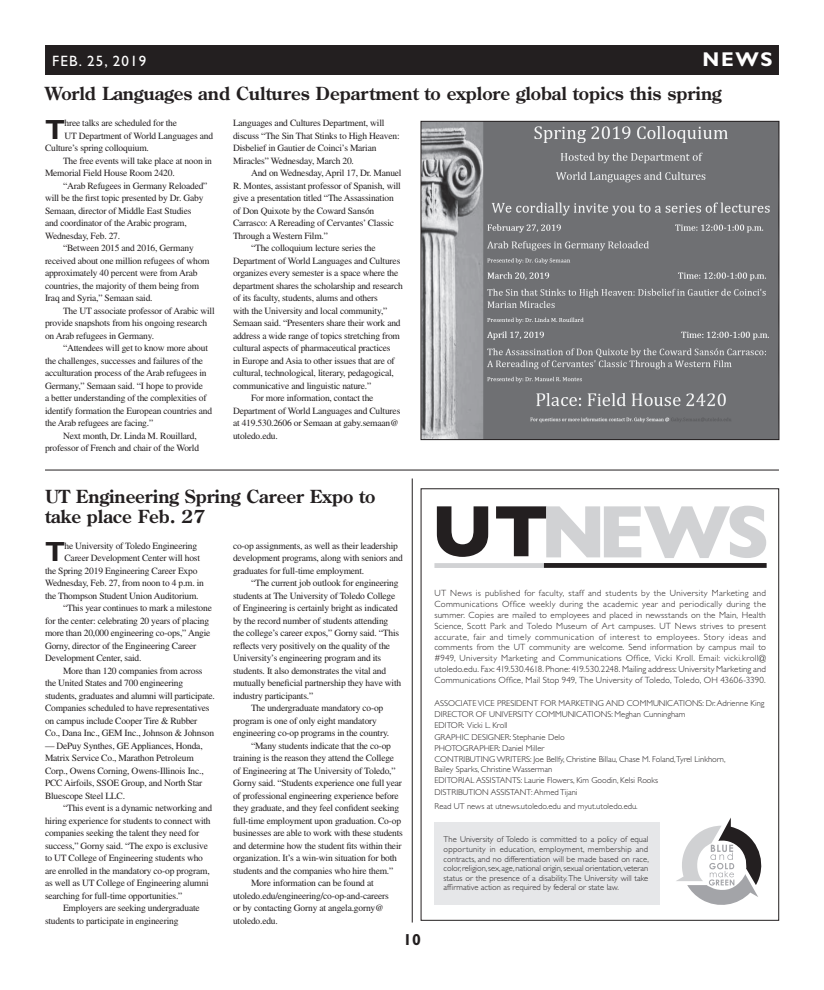
<style>
.page{position:relative;width:824px;height:990px;background:#fff}
.page>*{position:absolute;margin:0;border:0;box-sizing:border-box;transform-origin:0 0}
.Drop_Cap_2_Paragraph{font:700 27.8px "Gill Sans Std";color:#231f20}
.t1{font:700 20px "Gill Sans Std";color:#fff}
.Heading_18pt{font:700 18px/20px "Century Old Style Std";color:#231f20}
.t2{font:700 16px "Gill Sans Std";color:#231f20}
.t3{font:15px "Gill Sans Std";letter-spacing:.08em;color:#fff}
.Body_Text{font:9.5px/12.5px "Times";letter-spacing:-.02em;color:#231f20}
.Drop_Cap_2_Paragraph-2{font:9.5px "Times";letter-spacing:-.02em;color:#231f20}
.t4{font:300 9px/10.8px "Gill Sans Std";letter-spacing:.015em;color:#231f20;text-align:justify}
.t5{font:300 8.5px/9.6px "Gill Sans Std";color:#231f20;text-align:justify}
</style>
<div class="page">
<div style="left:45px;top:45px;width:734px;height:30px;background:#231f20"></div>
<svg style="left:420px;top:488px;width:359px;height:433px"></svg>
<div style="left:434px;top:822px;width:225px;height:83px;background:#e6e7e9"></div>
<svg style="left:675px;top:818px;width:86px;height:87px"></svg>
<div style="left:434px;top:563px;width:110px;height:5px;background:#d1d2d4"></div>
<div style="left:544px;top:563px;width:222px;height:5px;background:#231f20"></div>
<svg style="left:437px;top:506px;width:329px;height:52px"></svg>
<img style="left:423px;top:123px;width:354px;height:315px">
<div style="left:421px;top:121px;width:358px;height:319px;border:1px solid #231f20"></div>
<hr style="left:45px;top:470px;width:734px;height:1px;background:#231f20">
<hr style="left:412px;top:478px;width:1px;height:445px;background:#231f20">
<p class="t3" style="left:52px;top:52px;width:96px">FEB. 25, 2019</p>
<p class="t1" style="left:702px;top:47px;width:71px">NEWS</p>
<p class="Heading_18pt" style="left:45px;top:84px;width:678px">World Languages and Cultures Department to explore global topics this spring</p>
<p class="Drop_Cap_2_Paragraph" style="left:45px;top:113px;width:22px">T</p>
<p class="Drop_Cap_2_Paragraph-2" style="left:64px;top:118px;width:114px">hree talks are scheduled for the</p>
<p class="Body_Text" style="left:233px;top:117px;width:168px">Languages and Cultures Department, will discuss “The Sin That Stinks to High Heaven:<br>Disbelief in Gautier de Coinci’s Marian Miracles” Wednesday, March 20.</p>
<p class="Body_Text" style="left:233px;top:167px;width:170px;text-indent:18px">And on Wednesday, April 17, Dr. Manuel R. Montes, assistant professor of Spanish, will give a presentation titled “The Assassination of Don Quixote by the Coward Sansón Carrasco: A Rereading of Cervantes’ Classic Through a Western Film.”</p>
<p class="Body_Text" style="left:233px;top:242px;width:171px;text-indent:18px">“The colloquium lecture series the Department of World Languages and Cultures organizes every semester is a space where the department shares the scholarship and research of its faculty, students, alums and others<br>with the University and local community,” Semaan said. “Presenters share their work and address a wide range of topics stretching from cultural aspects of pharmaceutical practices<br>in Europe and Asia to other issues that are of cultural, technological, literary, pedagogical, communicative and linguistic nature.”</p>
<p class="Body_Text" style="left:233px;top:392px;width:169px;text-indent:18px">For more information, contact the Department of World Languages and Cultures at 419.530.2606 or Semaan at gaby.semaan@ utoledo.edu.</p>
<p class="Drop_Cap_2_Paragraph-2" style="left:64px;top:130px;width:150px">UT Department of World Languages and</p>
<p class="Drop_Cap_2_Paragraph-2" style="left:45px;top:143px;width:105px">Culture’s spring colloquium.</p>
<p class="Body_Text" style="left:45px;top:155px;width:168px;text-indent:18px">The free events will take place at noon in<br>Memorial Field House Room 2420.</p>
<p class="Body_Text" style="left:45px;top:180px;width:164px;text-indent:18px">“Arab Refugees in Germany Reloaded” will be the first topic presented by Dr. Gaby Semaan, director of Middle East Studies<br>and coordinator of the Arabic program, Wednesday, Feb. 27.</p>
<p class="Body_Text" style="left:45px;top:242px;width:166px;text-indent:18px">“Between 2015 and 2016, Germany received about one million refugees of whom approximately 40 percent were from Arab countries, the majority of them being from Iraq and Syria,” Semaan said.</p>
<p class="Body_Text" style="left:45px;top:305px;width:171px;text-indent:18px">The UT associate professor of Arabic will provide snapshots from his ongoing research on Arab refugees in Germany.</p>
<p class="Body_Text" style="left:45px;top:342px;width:169px;text-indent:18px">“Attendees will get to know more about the challenges, successes and failures of the acculturation process of the Arab refugees in Germany,” Semaan said. “I hope to provide<br>a better understanding of the complexities of identify formation the European countries and the Arab refugees are facing.”</p>
<p class="Body_Text" style="left:45px;top:430px;width:156px;text-align:right">Next month, Dr. Linda M. Rouillard, professor of French and chair of the World</p>
<p class="Heading_18pt" style="left:45px;top:486px;width:332px">UT Engineering Spring Career Expo to take place Feb. 27</p>
<p class="Drop_Cap_2_Paragraph" style="left:45px;top:535px;width:22px">T</p>
<p class="Drop_Cap_2_Paragraph-2" style="left:64px;top:540px;width:134px">he University of Toledo Engineering</p>
<p class="Body_Text" style="left:233px;top:539px;width:171px">co-op assignments, as well as their leadership development programs, along with seniors and graduates for full-time employment.</p>
<p class="Body_Text" style="left:233px;top:577px;width:170px;text-indent:18px">“The current job outlook for engineering students at The University of Toledo College of Engineering is certainly bright as indicated by the record number of students attending the college’s career expos,” Gorny said. “This reflects very positively on the quality of the University’s engineering program and its students. It also demonstrates the vital and mutually beneficial partnership they have with industry participants.”</p>
<p class="Body_Text" style="left:233px;top:702px;width:158px;text-indent:18px">The undergraduate mandatory co-op program is one of only eight mandatory engineering co-op programs in the country.</p>
<p class="Body_Text" style="left:233px;top:739px;width:171px;text-indent:18px">“Many students indicate that the co-op training is the reason they attend the College of Engineering at The University of Toledo,” Gorny said. “Students experience one full year of professional engineering experience before they graduate, and they feel confident seeking full-time employment upon graduation. Co-op businesses are able to work with these students and determine how the student fits within their organization. It’s a win-win situation for both students and the companies who hire them.”</p>
<p class="Body_Text" style="left:233px;top:877px;width:157px;text-indent:18px">More information can be found at utoledo.edu/engineering/co-op-and-careers or by contacting Gorny at angela.gorny@ utoledo.edu.</p>
<p class="Drop_Cap_2_Paragraph-2" style="left:64px;top:553px;width:137px">Career Development Center will host</p>
<p class="Drop_Cap_2_Paragraph-2" style="left:45px;top:565px;width:154px">the Spring 2019 Engineering Career Expo</p>
<p class="Drop_Cap_2_Paragraph-2" style="left:45px;top:578px;width:160px">Wednesday, Feb. 27, from noon to 4 p.m. in</p>
<p class="Drop_Cap_2_Paragraph-2" style="left:45px;top:590px;width:155px">the Thompson Student Union Auditorium.</p>
<p class="Body_Text" style="left:45px;top:602px;width:168px;text-indent:18px">“This year continues to mark a milestone for the center: celebrating 20 years of placing more than 20,000 engineering co-ops,” Angie Gorny, director of the Engineering Career Development Center, said.</p>
<p class="Body_Text" style="left:45px;top:664px;width:171px;text-indent:18px">More than 120 companies from across the United States and 700 engineering students, graduates and alumni will participate.<br>Companies scheduled to have representatives on campus include Cooper Tire &amp; Rubber Co., Dana Inc., GEM Inc., Johnson &amp; Johnson</p>
<p class="Body_Text" style="left:45px;top:739px;width:160px">— DePuy Synthes, GE Appliances, Honda, Matrix Service Co., Marathon Petroleum Corp., Owens Corning, Owens-Illinois Inc., PCC Airfoils, SSOE Group, and North Star Bluescope Steel LLC.</p>
<p class="Body_Text" style="left:45px;top:802px;width:168px;text-indent:18px">“This event is a dynamic networking and hiring experience for students to connect with companies seeking the talent they need for success,” Gorny said. “The expo is exclusive to UT College of Engineering students who are enrolled in the mandatory co-op program, as well as UT College of Engineering alumni searching for full-time opportunities.”</p>
<p class="Body_Text" style="left:45px;top:902px;width:156px;text-indent:18px">Employers are seeking undergraduate students to participate in engineering</p>
<p class="t2" style="left:403px;top:930px;width:19px">10</p>
<p class="t4" style="left:434px;top:588px;width:333px">UT News is published for faculty, staff and students by the University Marketing and Communications Office weekly during the academic year and periodically during the summer. Copies are mailed to employees and placed in newsstands on the Main, Health Science, Scott Park and Toledo Museum of Art campuses. UT News strives to present accurate, fair and timely communication of interest to employees. Story ideas and comments from the UT community are welcome. Send information by campus mail to #949, University Marketing and Communications Office, Vicki Kroll. Email: vicki.kroll@ utoledo.edu. Fax: 419.530.4618. Phone: 419.530.2248. Mailing address: University Marketing and Communications Office, Mail Stop 949, The University of Toledo, Toledo, OH 43606-3390.</p>
<p class="t5" style="left:434px;top:698px;width:331px">ASSOCIATE VICE PRESIDENT FOR MARKETING AND COMMUNICATIONS: Dr. Adrienne King</p>
<p class="t5" style="left:434px;top:709px;width:252px">DIRECTOR OF UNIVERSITY COMMUNICATIONS: Meghan Cunningham</p>
<p class="t5" style="left:434px;top:721px;width:75px">EDITOR: Vicki L. Kroll</p>
<p class="t5" style="left:434px;top:732px;width:132px">GRAPHIC DESIGNER: Stephanie Delo</p>
<p class="t5" style="left:434px;top:743px;width:111px">PHOTOGRAPHER: Daniel Miller</p>
<p class="t5" style="left:434px;top:755px;width:292px">CONTRIBUTING WRITERS: Joe Bellfy, Christine Billau, Chase M. Foland,Tyrel Linkhorn,<br>Bailey Sparks, Christine Wasserman</p>
<p class="t5" style="left:434px;top:776px;width:225px">EDITORIAL ASSISTANTS: Laurie Flowers, Kim Goodin, Kelsi Rooks</p>
<p class="t5" style="left:434px;top:787px;width:145px">DISTRIBUTION ASSISTANT: Ahmed Tijani</p>
<p class="t5" style="left:434px;top:801px;width:205px">Read UT news at utnews.utoledo.edu and myut.utoledo.edu.</p>
<p class="t5" style="left:443px;top:835px;width:207px">The University of Toledo is committed to a policy of equal opportunity in education, employment, membership and contracts, and no differentiation will be made based on race, color, religion, sex, age, national origin, sexual orientation, veteran status or the presence of a disability. The University will take affirmative action as required by federal or state law.</p>
</div>
